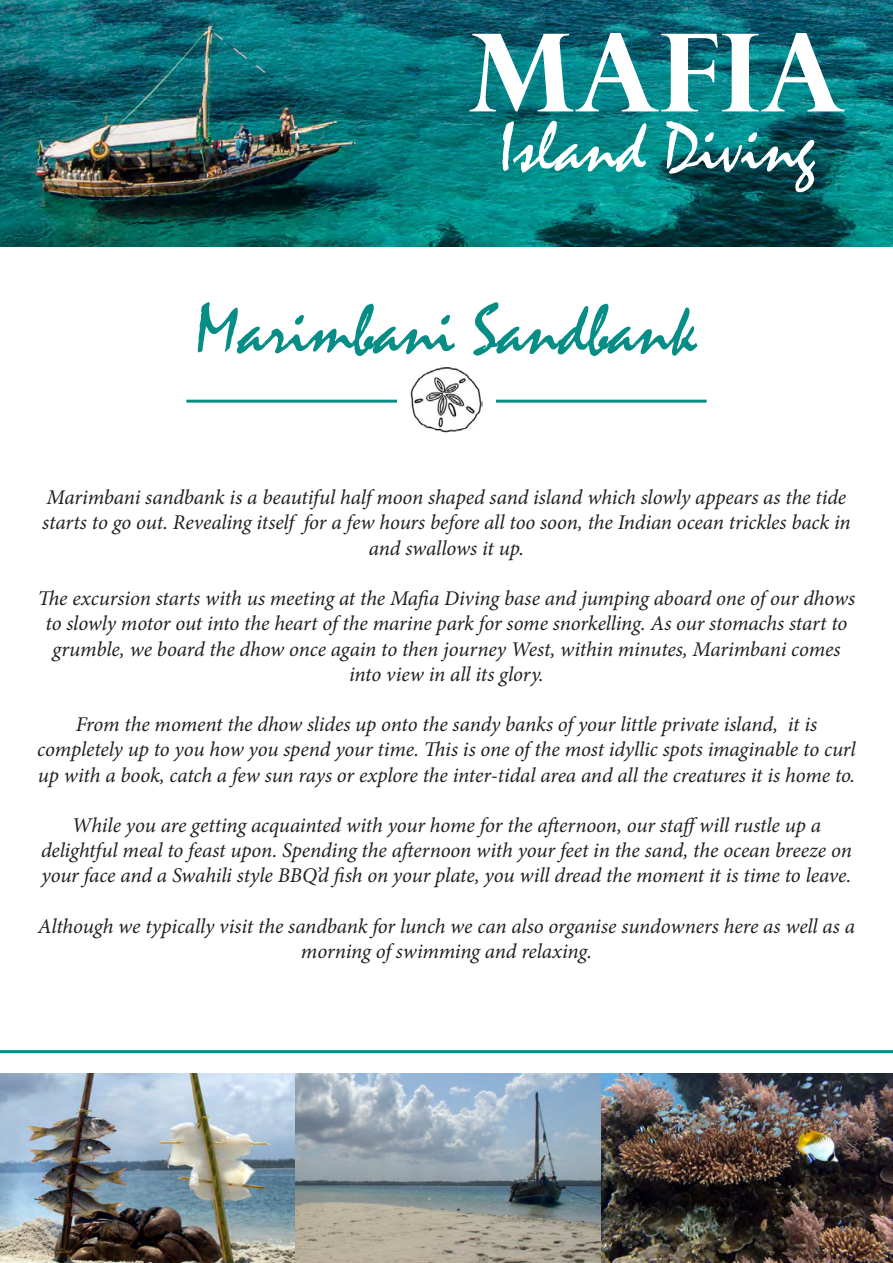
<style>
.page{position:relative;width:893px;height:1263px;background:#fff}
.page>*{position:absolute;margin:0;border:0;box-sizing:border-box;transform-origin:0 0}
.t1{font:700 108px "Perpetua Titling";color:#fff}
.t2{font:72px "Mistral";color:#068d86}
.t3{font:72px "Mistral";color:#fff}
.t4{font:italic 21px/25.2px "Minion Pro";letter-spacing:-.01em;color:#231f20;text-align:center}
</style>
<div class="page">
<img style="left:0;top:0;width:893px;height:247px">
<img style="left:410px;top:367px;width:72px;height:65px">
<hr style="left:186px;top:400px;width:211px;height:3px;background:#068d86">
<hr style="left:496px;top:400px;width:211px;height:3px;background:#068d86">
<img style="left:0;top:1073px;width:295px;height:190px">
<img style="left:295px;top:1073px;width:598px;height:190px">
<hr style="left:0;top:1050px;width:893px;height:3px;background:#068d86">
<p class="t1" style="left:469px;top:6px;width:379px">Mafia</p>
<p class="t3" style="left:499px;top:108px;width:318px">Island Diving</p>
<p class="t2" style="left:196px;top:290px;width:503px">Marimbani Sandbank</p>
<p class="t4" style="left:42px;top:485px;width:810px">Marimbani sandbank is a beautiful half moon shaped sand island which slowly appears as the tide starts to go out. Revealing itself for a few hours before all too soon, the Indian ocean trickles back in and swallows it up.</p>
<p class="t4" style="left:38px;top:586px;width:819px">The excursion starts with us meeting at the Mafia Diving base and jumping aboard one of our dhows to slowly motor out into the heart of the marine park for some snorkelling. As our stomachs start to grumble, we board the dhow once again to then journey West, within minutes, Marimbani comes into view in all its glory.</p>
<p class="t4" style="left:76px;top:712px;width:743px">From the moment the dhow slides up onto the sandy banks of your little private island, it is</p>
<p class="t4" style="left:37px;top:737px;width:820px;text-align:left">completely up to you how you spend your time. This is one of the most idyllic spots imaginable to curl up with a book, catch a few sun rays or explore the inter-tidal area and all the creatures it is home to.</p>
<p class="t4" style="left:72px;top:812px;width:751px">While you are getting acquainted with your home for the afternoon, our staffwill rustle up a</p>
<p class="t4" style="left:41px;top:838px;width:812px;text-align:left">delightful meal to feast upon. Spending the afternoon with your feet in the sand, the ocean breeze on your face and a Swahili style BBQ’d fish on your plate, you will dread the moment it is time to leave.</p>
<p class="t4" style="left:38px;top:913px;width:819px">Although we typically visit the sandbank for lunch we can also organise sundowners here as well as a morning of swimming and relaxing.</p>
</div>
